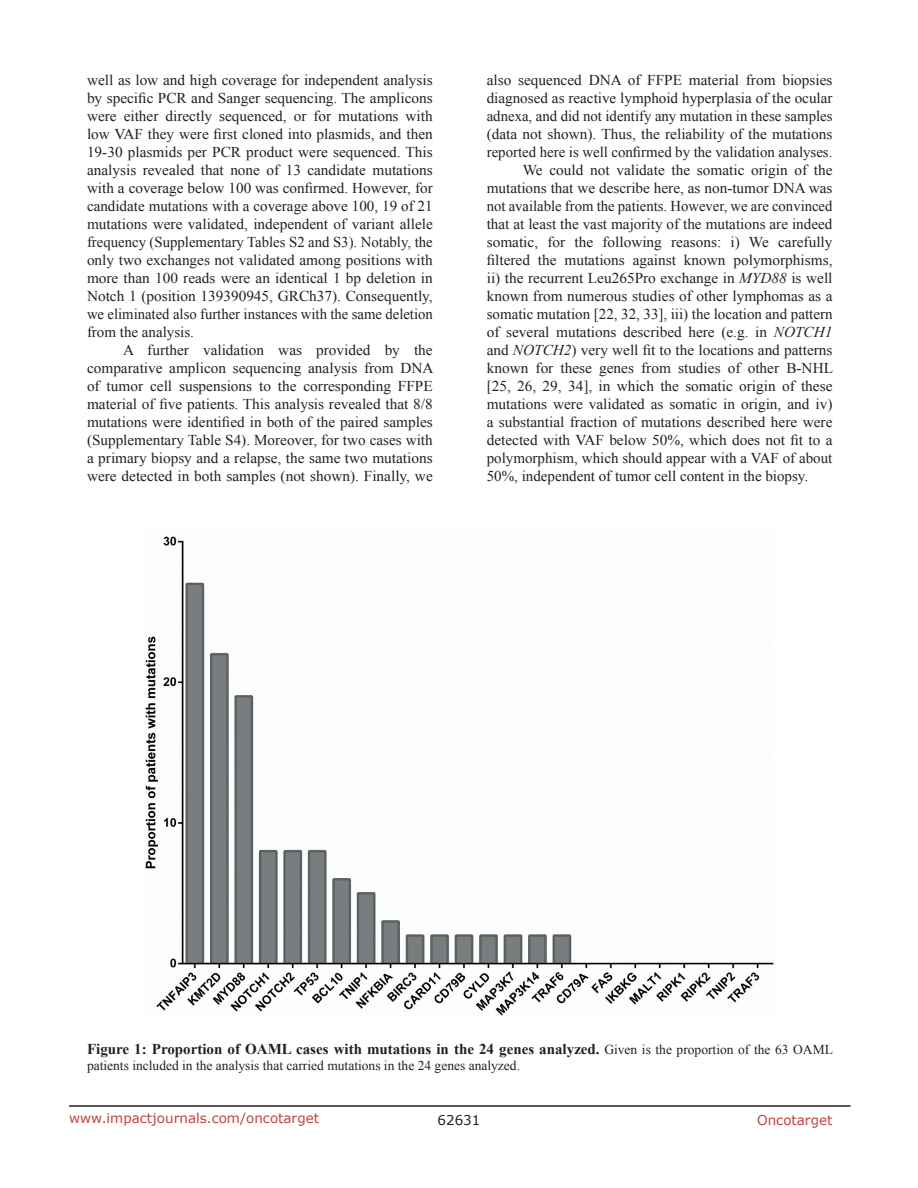
<style>
.page{position:relative;width:918px;height:1188px;background:#fff}
.page>*{position:absolute;margin:0;border:0;box-sizing:border-box;transform-origin:0 0}
.BodyText{font:15px/18px "Times New Roman";color:#231f20;text-align:justify}
.figuretext{font:700 15px "Times New Roman";color:#231f20}
.figuretext-2{font:13.5px "Times New Roman";color:#231f20}
.t1{font:13.5px "Verdana";color:#c24141}
.t2{font:13.5px "Verdana";color:#231f20}
.s1{font-style:italic}
.s2{font-weight:400;font-size:13.5px}
</style>
<div class="page">
<hr style="left:69px;top:1105px;width:781px;height:2px;background:#231f20">
<img style="left:145px;top:536px;width:629px;height:480px">
<p class="BodyText" style="left:87px;top:71px;width:347px">well as low and high coverage for independent analysis by specific PCR and Sanger sequencing. The amplicons were either directly sequenced, or for mutations with low VAF they were first cloned into plasmids, and then 19-30 plasmids per PCR product were sequenced. This analysis revealed that none of 13 candidate mutations with a coverage below 100 was confirmed. However, for candidate mutations with a coverage above 100, 19 of 21 mutations were validated, independent of variant allele frequency (Supplementary Tables S2 and S3). Notably, the only two exchanges not validated among positions with more than 100 reads were an identical 1 bp deletion in Notch 1 (position 139390945, GRCh37). Consequently, we eliminated also further instances with the same deletion from the analysis.</p>
<p class="BodyText" style="left:87px;top:341px;width:348px;text-indent:36px">A further validation was provided by the comparative amplicon sequencing analysis from DNA of tumor cell suspensions to the corresponding FFPE material of five patients. This analysis revealed that 8/8 mutations were identified in both of the paired samples (Supplementary Table S4). Moreover, for two cases with a primary biopsy and a relapse, the same two mutations were detected in both samples (not shown). Finally, we</p>
<p class="BodyText" style="left:487px;top:71px;width:347px">also sequenced DNA of FFPE material from biopsies diagnosed as reactive lymphoid hyperplasia of the ocular adnexa, and did not identify any mutation in these samples (data not shown). Thus, the reliability of the mutations reported here is well confirmed by the validation analyses.</p>
<p class="BodyText" style="left:487px;top:161px;width:348px;text-indent:36px">We could not validate the somatic origin of the mutations that we describe here, as non-tumor DNA was not available from the patients. However, we are convinced that at least the vast majority of the mutations are indeed somatic, for the following reasons: i) We carefully filtered the mutations against known polymorphisms, ii) the recurrent Leu265Pro exchange in <span class="s1">MYD88</span> is well known from numerous studies of other lymphomas as a somatic mutation [22, 32, 33], iii) the location and pattern of several mutations described here (e.g. in <span class="s1">NOTCH1 </span>and <span class="s1">NOTCH2</span>) very well fit to the locations and patterns known for these genes from studies of other B-NHL [25, 26, 29, 34], in which the somatic origin of these mutations were validated as somatic in origin, and iv) a substantial fraction of mutations described here were detected with VAF below 50%, which does not fit to a polymorphism, which should appear with a VAF of about 50%, independent of tumor cell content in the biopsy.</p>
<p class="figuretext" style="left:87px;top:1039px;width:747px">Figure 1: Proportion of OAML cases with mutations in the 24 genes analyzed. <span class="s2">Given is the proportion of the 63 OAML</span></p>
<p class="figuretext-2" style="left:87px;top:1057px;width:435px">patients included in the analysis that carried mutations in the 24 genes analyzed.</p>
<p class="t1" style="left:69px;top:1109px;width:252px">www.impactjournals.com/oncotarget</p>
<p class="t2" style="left:438px;top:1111px;width:44px">62631</p>
<p class="t1" style="left:757px;top:1111px;width:77px">Oncotarget</p>
</div>
